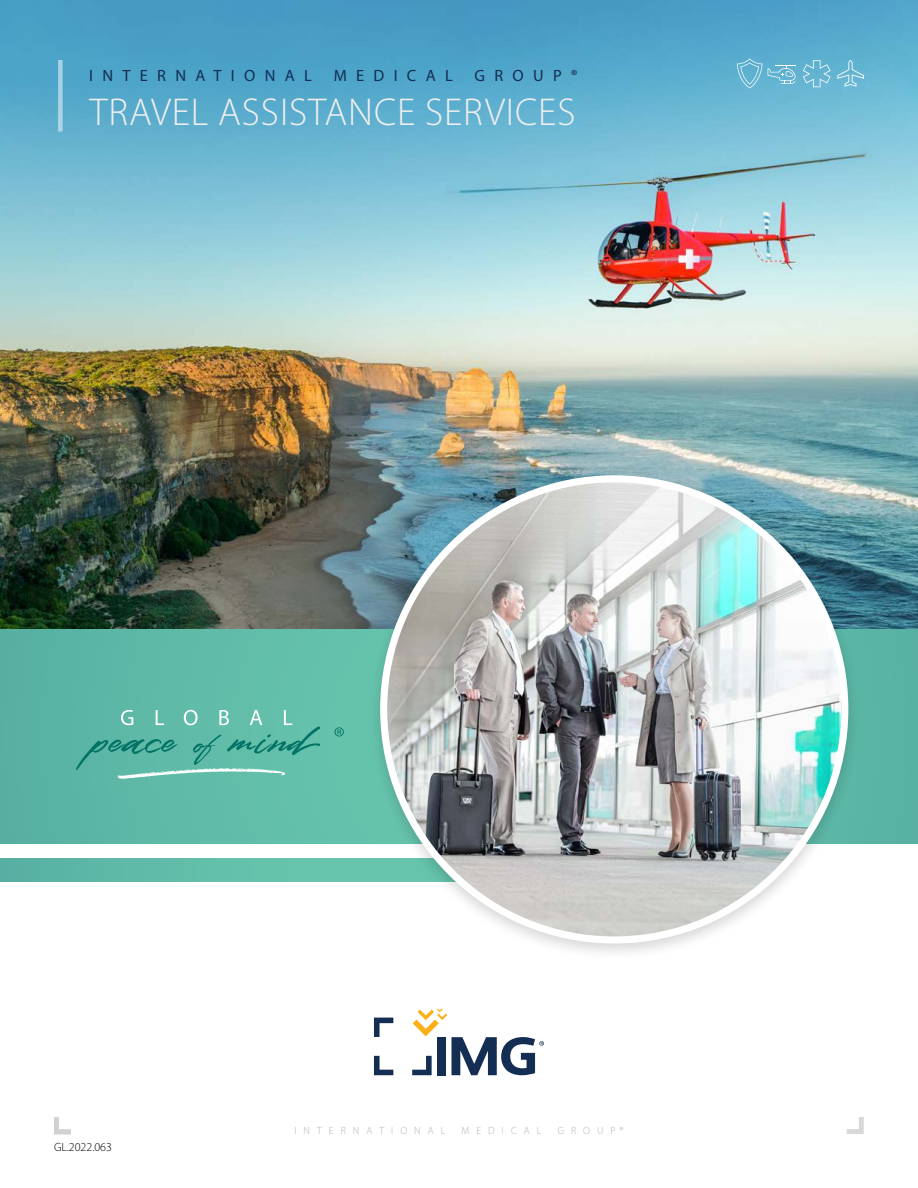
<style>
.page{position:relative;width:918px;height:1188px;background:#fff}
.page>*{position:absolute;margin:0;border:0;box-sizing:border-box;transform-origin:0 0}
.t1{font:300 39px "Myriad Pro";letter-spacing:.025em;color:#f0efee}
.t2{font:16.35px "Myriad Pro";letter-spacing:.57em;color:#132e52}
.t3{font:300 12px "Myriad Pro";color:#000}
.t4{font:300 10.5px "Myriad Pro";letter-spacing:.69em;color:#b1b4b6}
</style>
<div class="page">
<svg style="left:0;top:859px;width:367px;height:23px;background:#60bca8"></svg>
<img style="left:0;top:0;width:918px;height:629px">
<svg style="left:54px;top:1117px;width:17px;height:18px"></svg>
<div style="left:0;top:629px;width:918px;height:215px;background:#5db8a6"></div>
<svg style="left:847px;top:1117px;width:17px;height:17px"></svg>
<div style="left:367px;top:468px;width:494px;height:494px;background:#000;opacity:.16"></div>
<img style="left:384px;top:479px;width:461px;height:461px;border-radius:231px">
<svg style="left:334px;top:727px;width:10px;height:10px"></svg>
<svg style="left:76px;top:710px;width:244px;height:69px"></svg>
<div style="left:58px;top:60px;width:5px;height:71px;background:#a8d2e3"></div>
<svg style="left:803px;top:60px;width:28px;height:27px"></svg>
<svg style="left:837px;top:60px;width:27px;height:27px"></svg>
<svg style="left:737px;top:58px;width:59px;height:30px;background:#71bad5"></svg>
<svg style="left:374px;top:1018px;width:19px;height:19px"></svg>
<svg style="left:374px;top:1056px;width:19px;height:19px"></svg>
<svg style="left:412px;top:1009px;width:132px;height:66px"></svg>
<p class="t2" style="left:89px;top:65px;width:224px">INTERNATIONAL</p>
<p class="t2" style="left:334px;top:65px;width:121px">MEDICAL</p>
<p class="t2" style="left:475px;top:65px;width:105px">GROUP®</p>
<h1 class="t1" style="left:89px;top:88px;width:488px">TRAVEL ASSISTANCE SERVICES</h1>
<p class="t3" style="left:54px;top:1139px;width:60px">GL.2022.063</p>
<p class="t4" style="left:294px;top:1124px;width:152px">INTERNATIONAL</p>
<p class="t4" style="left:462px;top:1124px;width:81px">MEDICAL</p>
<p class="t4" style="left:558px;top:1124px;width:67px">GROUP®</p>
</div>
